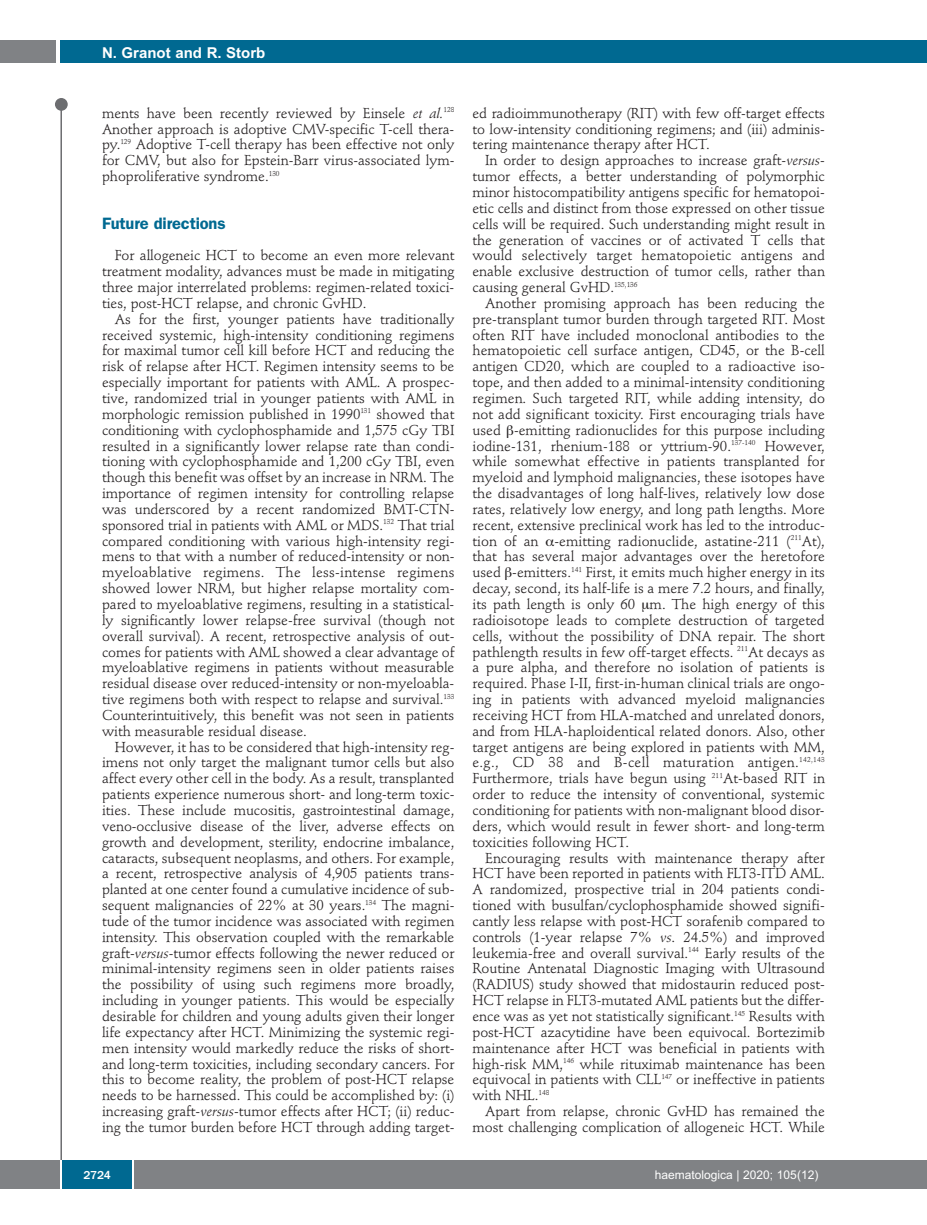
<style>
.page{position:relative;width:927px;height:1225px;background:#fff}
.page>*{position:absolute;margin:0;border:0;box-sizing:border-box;transform-origin:0 0}
.t1{font:600 16.5px "Franklin Gothic";letter-spacing:-.01em;color:#006991}
.t2{font:700 15px "Arial";color:#fff}
.t3{font:14.25px/15.9px "Stempel Schneidler";letter-spacing:-.005em;color:#231f20;text-align:justify}
.t4{font:12px "Arial";color:#fff}
.t5{font:500 12px "Franklin Gothic";color:#fff}
.s1{font-style:italic}
</style>
<div class="page">
<div style="left:911px;top:40px;width:16px;height:22px;background:#006991"></div>
<div style="left:910px;top:1160px;width:17px;height:28px;background:#808285"></div>
<div style="left:55px;top:98px;width:13px;height:13px;background:#6c6d70;border-radius:50%"></div>
<hr style="left:60px;top:101px;width:2px;height:1061px;background:#6c6d70">
<div style="left:60px;top:40px;width:852px;height:22px;background:#006991"></div>
<div style="left:0;top:40px;width:56px;height:22px;background:#808285"></div>
<div style="left:0;top:1160px;width:911px;height:28px;background:#808285"></div>
<div style="left:62px;top:1160px;width:71px;height:28px;background:#006991"></div>
<hr style="left:60px;top:1160px;width:2px;height:28px;background:#fff">
<svg style="left:133px;top:1160px;width:1px;height:28px"></svg>
<p class="t2" style="left:102px;top:44px;width:165px">N. Granot and R. Storb</p>
<p class="t3" style="left:102px;top:106px;width:354px">ments have been recently reviewed by Einsele <span class="s1">et al.</span><sup>128<br></sup>Another approach is adoptive CMV-specific T-cell thera&shy;py.<sup>129</sup> Adoptive T-cell therapy has been effective not only for CMV, but also for Epstein-Barr virus-associated lym&shy;phoproliferative syndrome.<sup>130</sup></p>
<p class="t1" style="left:102px;top:218px;width:125px">Future directions</p>
<p class="t3" style="left:102px;top:249px;width:354px;text-indent:13px">For allogeneic HCT to become an even more relevant treatment modality, advances must be made in mitigating three major interrelated problems: regimen-related toxici&shy;ties, post-HCT relapse, and chronic GvHD.</p>
<p class="t3" style="left:102px;top:312px;width:354px;text-indent:13px">As for the first, younger patients have traditionally received systemic, high-intensity conditioning regimens for maximal tumor cell kill before HCT and reducing the risk of relapse after HCT. Regimen intensity seems to be especially important for patients with AML. A prospec&shy;tive, randomized trial in younger patients with AML in morphologic remission published in 1990<sup>131</sup> showed that conditioning with cyclophosphamide and 1,575 cGy TBI resulted in a significantly lower relapse rate than condi&shy;tioning with cyclophosphamide and 1,200 cGy TBI, even though this benefit was offset by an increase in NRM. The importance of regimen intensity for controlling relapse was underscored by a recent randomized BMT-CTN&shy;sponsored trial in patients with AML or MDS.<sup>132</sup> That trial compared conditioning with various high-intensity regi&shy;mens to that with a number of reduced-intensity or non&shy;myeloablative regimens. The less-intense regimens showed lower NRM, but higher relapse mortality com&shy;pared to myeloablative regimens, resulting in a statistical&shy;ly significantly lower relapse-free survival (though not overall survival). A recent, retrospective analysis of out&shy;comes for patients with AML showed a clear advantage of myeloablative regimens in patients without measurable residual disease over reduced-intensity or non-myeloabla&shy;tive regimens both with respect to relapse and survival.<sup>133<br></sup>Counterintuitively, this benefit was not seen in patients with measurable residual disease.</p>
<p class="t3" style="left:102px;top:740px;width:354px;text-indent:13px">However, it has to be considered that high-intensity reg&shy;imens not only target the malignant tumor cells but also affect every other cell in the body. As a result, transplanted patients experience numerous short- and long-term toxic&shy;ities. These include mucositis, gastrointestinal damage, veno-occlusive disease of the liver, adverse effects on growth and development, sterility, endocrine imbalance, cataracts, subsequent neoplasms, and others. For example, a recent, retrospective analysis of 4,905 patients trans&shy;planted at one center found a cumulative incidence of sub&shy;sequent malignancies of 22% at 30 years.<sup>134</sup> The magni&shy;tude of the tumor incidence was associated with regimen intensity. This observation coupled with the remarkable graft-<span class="s1">versus</span>-tumor effects following the newer reduced or minimal-intensity regimens seen in older patients raises the possibility of using such regimens more broadly, including in younger patients. This would be especially desirable for children and young adults given their longer life expectancy after HCT. Minimizing the systemic regi&shy;men intensity would markedly reduce the risks of short&shy;and long-term toxicities, including secondary cancers. For this to become reality, the problem of post-HCT relapse needs to be harnessed. This could be accomplished by: (i) increasing graft-<span class="s1">versus</span>-tumor effects after HCT; (ii) reduc&shy;ing the tumor burden before HCT through adding target-</p>
<p class="t3" style="left:472px;top:106px;width:354px">ed radioimmunotherapy (RIT) with few off-target effects to low-intensity conditioning regimens; and (iii) adminis&shy;tering maintenance therapy after HCT.</p>
<p class="t3" style="left:472px;top:154px;width:354px;text-indent:13px">In order to design approaches to increase graft-<span class="s1">versus&shy;</span>tumor effects, a better understanding of polymorphic minor histocompatibility antigens specific for hematopoi&shy;etic cells and distinct from those expressed on other tissue cells will be required. Such understanding might result in the generation of vaccines or of activated T cells that would selectively target hematopoietic antigens and enable exclusive destruction of tumor cells, rather than causing general GvHD.<sup>135,136</sup></p>
<p class="t3" style="left:472px;top:296px;width:354px;text-indent:13px">Another promising approach has been reducing the pre-transplant tumor burden through targeted RIT. Most often RIT have included monoclonal antibodies to the hematopoietic cell surface antigen, CD45, or the B-cell antigen CD20, which are coupled to a radioactive iso&shy;tope, and then added to a minimal-intensity conditioning regimen. Such targeted RIT, while adding intensity, do not add significant toxicity. First encouraging trials have used -emitting radionuclides for this purpose including iodine-131, rhenium-188 or yttrium-90.<sup>137-140</sup> However, while somewhat effective in patients transplanted for myeloid and lymphoid malignancies, these isotopes have the disadvantages of long half-lives, relatively low dose rates, relatively low energy, and long path lengths. More recent, extensive preclinical work has led to the introduc&shy;tion of an -emitting radionuclide, astatine-211 (<sup>211</sup>At), that has several major advantages over the heretofore used -emitters.<sup>141</sup> First, it emits much higher energy in its decay, second, its half-life is a mere 7.2 hours, and finally, its path length is only 60 m. The high energy of this radioisotope leads to complete destruction of targeted cells, without the possibility of DNA repair. The short pathlength results in few off-target effects. <sup>211</sup>At decays as a pure alpha, and therefore no isolation of patients is required. Phase I-II, first-in-human clinical trials are ongo&shy;ing in patients with advanced myeloid malignancies receiving HCT from HLA-matched and unrelated donors, and from HLA-haploidentical related donors. Also, other target antigens are being explored in patients with MM, e.g., CD 38 and B-cell maturation antigen.<sup>142,143<br></sup>Furthermore, trials have begun using <sup>211</sup>At-based RIT in order to reduce the intensity of conventional, systemic conditioning for patients with non-malignant blood disor&shy;ders, which would result in fewer short- and long-term toxicities following HCT.</p>
<p class="t3" style="left:472px;top:851px;width:354px;text-indent:13px">Encouraging results with maintenance therapy after HCT have been reported in patients with FLT3-ITD AML.<br>A randomized, prospective trial in 204 patients condi&shy;tioned with busulfan/cyclophosphamide showed signifi&shy;cantly less relapse with post-HCT sorafenib compared to controls (1-year relapse 7% <span class="s1">vs</span>. 24.5%) and improved leukemia-free and overall survival.<sup>144</sup> Early results of the Routine Antenatal Diagnostic Imaging with Ultrasound (RADIUS) study showed that midostaurin reduced post-HCT relapse in FLT3-mutated AML patients but the differ&shy;ence was as yet not statistically significant.<sup>145</sup> Results with post-HCT azacytidine have been equivocal. Bortezimib maintenance after HCT was beneficial in patients with high-risk MM,<sup>146</sup> while rituximab maintenance has been equivocal in patients with CLL<sup>147</sup> or ineffective in patients with NHL.<sup>148</sup></p>
<p class="t3" style="left:472px;top:1104px;width:354px;text-align:right">Apart from relapse, chronic GvHD has remained the most challenging complication of allogeneic HCT. While</p>
<p class="t5" style="left:84px;top:1167px;width:29px">2724</p>
<p class="t4" style="left:655px;top:1167px;width:165px">haematologica | 2020; 105(12)</p>
</div>
